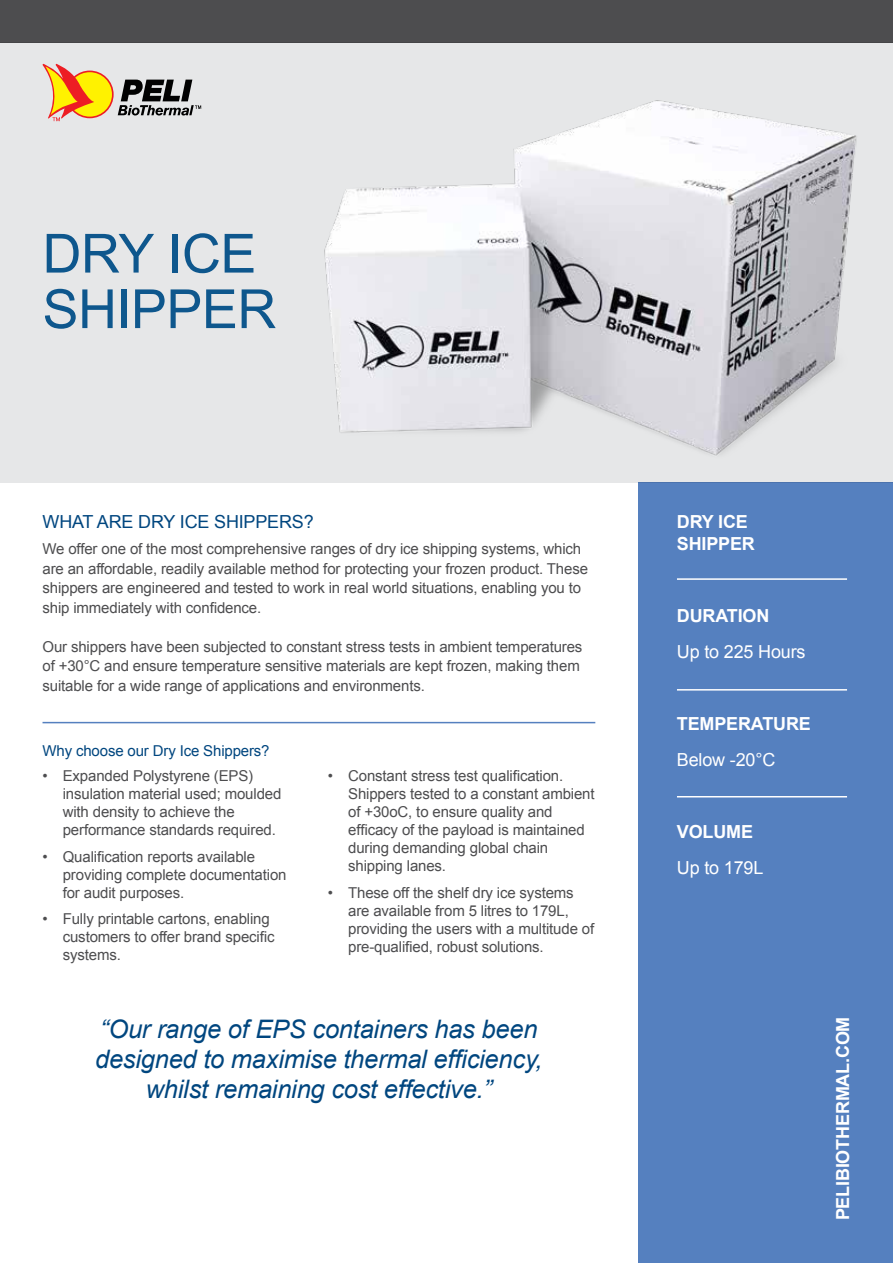
<style>
.page{position:relative;width:893px;height:1263px;background:#fff}
.page>*{position:absolute;margin:0;border:0;box-sizing:border-box;transform-origin:0 0}
.t1{font:54px/55.5px "Arial";letter-spacing:-.01em;color:#0e578d}
.t2{font:italic 25.5px/30px "Arial";letter-spacing:-.01em;color:#00467f;text-align:center}
.t3{font:700 18px/22.5px "Arial";letter-spacing:-.01em;color:#fff}
.t4{font:18px "Arial";letter-spacing:-.01em;color:#fff}
.t5{font:18px "Arial";letter-spacing:-.01em;color:#00467f}
.t6{font:15px/18px "Arial";letter-spacing:-.01em;color:#4d4d4f}
.t7{font:15px "Arial";letter-spacing:-.01em;color:#00467f}
</style>
<div class="page">
<div style="left:0;top:43px;width:893px;height:440px;background:#e6e7e8"></div>
<div style="left:638px;top:483px;width:255px;height:780px;background:#5580bf"></div>
<div style="left:0;top:0;width:893px;height:43px;background:#4d4d4f"></div>
<hr style="left:43px;top:722px;width:552px;height:1px;background:#5580bf">
<svg style="left:43px;top:64px;width:158px;height:57px"></svg>
<hr style="left:677px;top:578px;width:170px;height:2px;background:#fff">
<hr style="left:677px;top:689px;width:170px;height:1px;background:#fff">
<hr style="left:677px;top:796px;width:170px;height:1px;background:#fff">
<img style="left:324px;top:100px;width:569px;height:383px">
<h1 class="t1" style="left:43px;top:226px;width:235px">DRY ICE<br>SHIPPER</h1>
<p class="t5" style="left:43px;top:509px;width:273px">WHAT ARE DRY ICE SHIPPERS?</p>
<p class="t6" style="left:43px;top:539px;width:547px;line-height:19.5px">We offer one of the most comprehensive ranges of dry ice shipping systems, which are an affordable, readily available method for protecting your frozen product. These shippers are engineered and tested to work in real world situations, enabling you to ship immediately with confidence.</p>
<p class="t6" style="left:43px;top:637px;width:541px;line-height:19.5px">Our shippers have been subjected to constant stress tests in ambient temperatures of +30°C and ensure temperature sensitive materials are kept frozen, making them suitable for a wide range of applications and environments.</p>
<p class="t7" style="left:43px;top:740px;width:229px">Why choose our Dry Ice Shippers?</p>
<p class="t6" style="left:63px;top:767px;width:220px;text-indent:-20px">• Expanded Polystyrene (EPS) insulation material used; moulded with density to achieve the performance standards required.</p>
<p class="t6" style="left:63px;top:847px;width:225px;text-indent:-20px">• Qualification reports available providing complete documentation for audit purposes.</p>
<p class="t6" style="left:63px;top:910px;width:213px;text-indent:-20px">• Fully printable cartons, enabling customers to offer brand specific systems.</p>
<p class="t6" style="left:348px;top:767px;width:248px;text-indent:-20px">• Constant stress test qualification.<br>Shippers tested to a constant ambient of +30oC, to ensure quality and efficacy of the payload is maintained during demanding global chain shipping lanes.</p>
<p class="t6" style="left:348px;top:883px;width:248px;text-indent:-20px">• These off the shelf dry ice systems are available from 5 litres to 179L, providing the users with a multitude of pre-qualified, robust solutions.</p>
<h2 class="t2" style="left:95px;top:1014px;width:449px">“Our range of EPS containers has been designed to maximise thermal efficiency, whilst remaining cost effective.”</h2>
<p class="t3" style="left:677px;top:511px;width:79px">DRY ICE<br>SHIPPER</p>
<p class="t3" style="left:677px;top:605px;width:94px">DURATION</p>
<p class="t4" style="left:677px;top:640px;width:130px">Up to 225 Hours</p>
<p class="t3" style="left:677px;top:713px;width:135px">TEMPERATURE</p>
<p class="t4" style="left:677px;top:748px;width:100px">Below -20°C</p>
<p class="t3" style="left:677px;top:821px;width:78px">VOLUME</p>
<p class="t4" style="left:677px;top:856px;width:88px">Up to 179L</p>
<p class="t3" style="left:832px;top:1220px;width:205px;rotate:-90deg">PELIBIOTHERMAL.COM</p>
</div>
